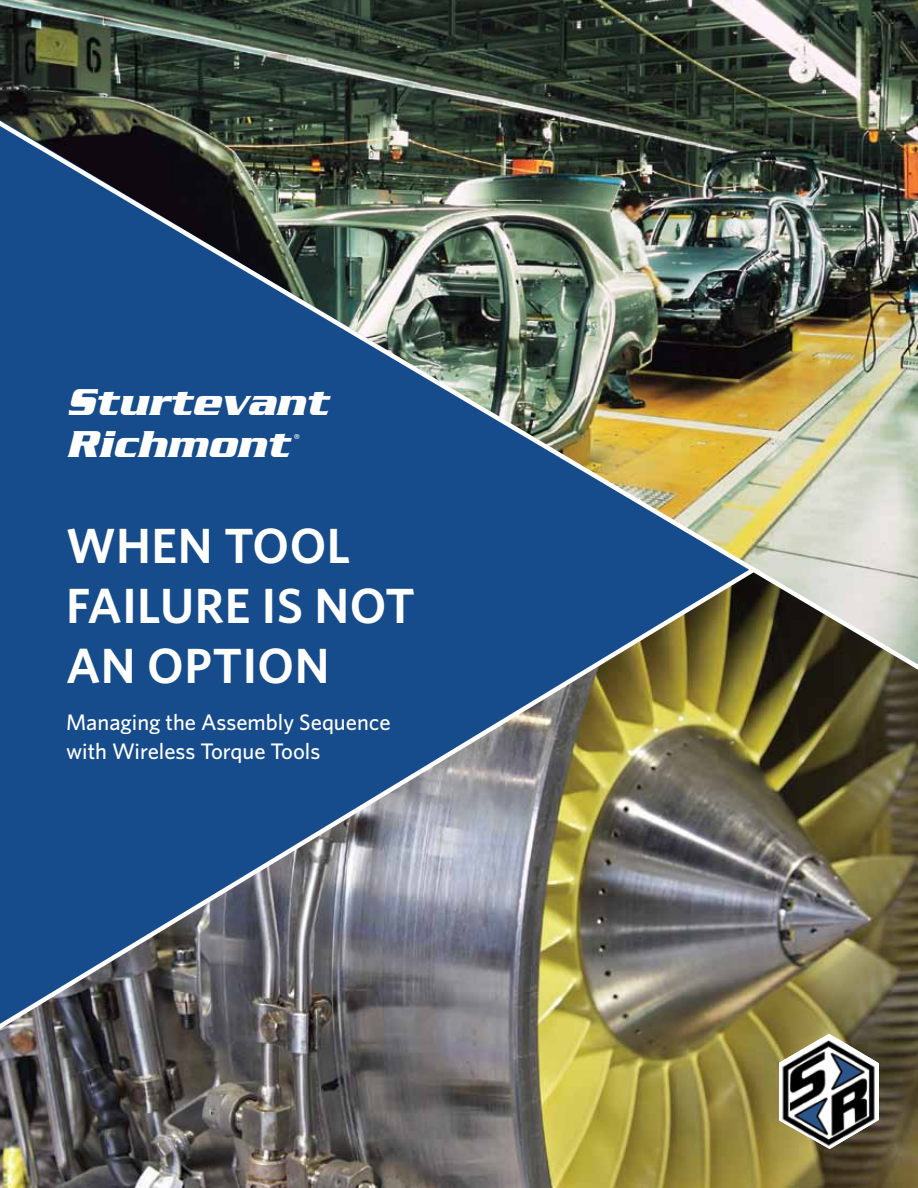
<style>
.page{position:relative;width:918px;height:1188px;background:#fff}
.page>*{position:absolute;margin:0;border:0;box-sizing:border-box;transform-origin:0 0}
.t1{font:600 49.5px/60px "Whitney";letter-spacing:.01em;color:#fff}
.t2{font:italic 700 40.5px/42px "Serpentine";letter-spacing:.01em;color:#fff}
.t3{font:500 22.5px/29.4px "Whitney";color:#fff}
.t4{font:300 7.8px "Serpentine";color:#fff}
</style>
<div class="page">
<img style="left:761px;top:689px;width:157px;height:499px">
<svg style="left:779px;top:1034px;width:100px;height:4px"></svg>
<img style="left:779px;top:1038px;width:100px;height:111px">
<img style="left:0;top:0;width:918px;height:689px">
<img style="left:0;top:563px;width:761px;height:625px">
<h2 class="t2" style="left:66px;top:380px;width:263px">Sturtevant<br>Richmont</h2>
<p class="t4" style="left:294px;top:432px;width:8px">®</p>
<h1 class="t1" style="left:66px;top:516px;width:338px">WHEN TOOL<br>FAILURE IS NOT<br>AN OPTION</h1>
<p class="t3" style="left:66px;top:707px;width:326px">Managing the Assembly Sequence with Wireless Torque Tools</p>
</div>
